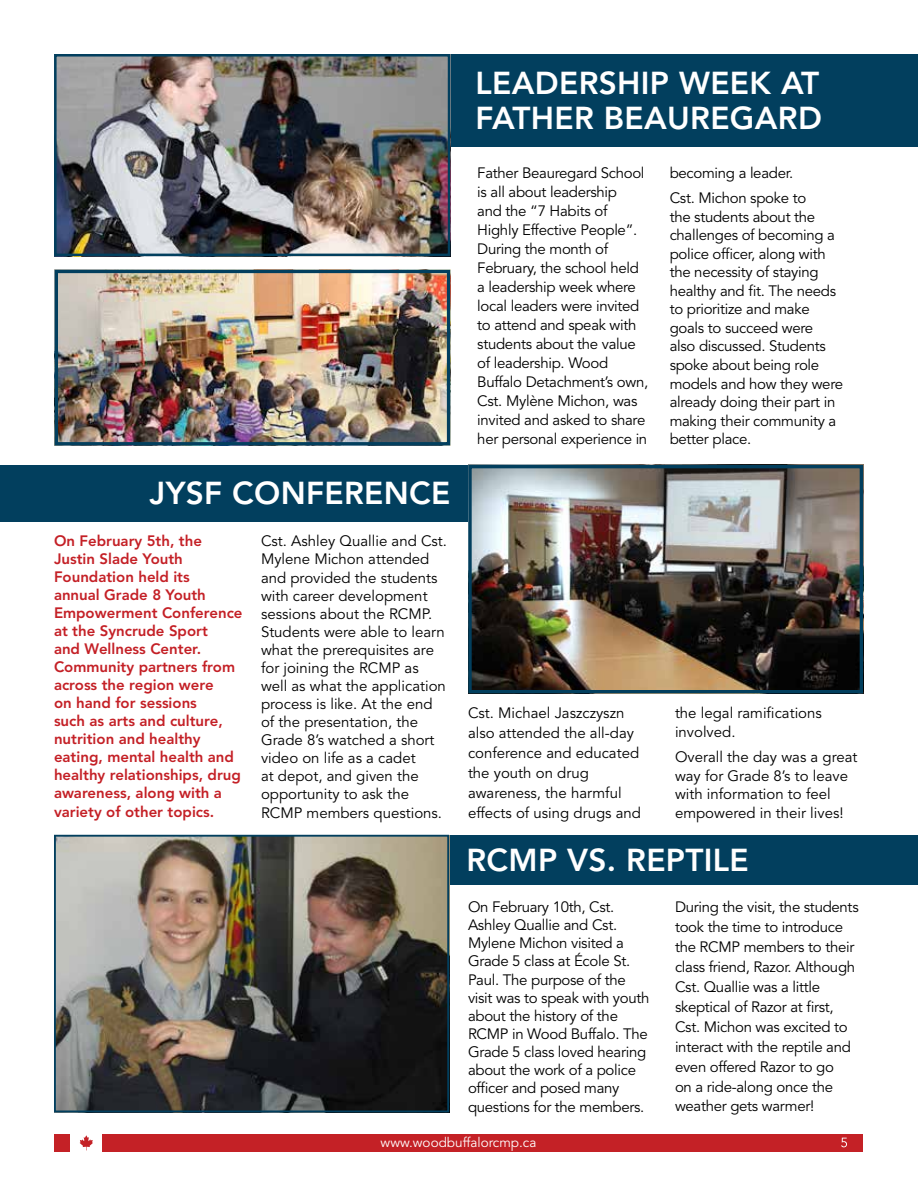
<style>
.page{position:relative;width:918px;height:1188px;background:#fff}
.page>*{position:absolute;margin:0;border:0;box-sizing:border-box;transform-origin:0 0}
.t1{font:800 31.5px/34.5px "Avenir LT Std";letter-spacing:.01em;color:#fff}
.t2{font:15px/19px "Avenir LT Std";letter-spacing:-.02em;color:#000}
.t3{font:15px/18px "Avenir LT Std";color:#000}
.t4{font:800 15px/18px "Avenir LT Std";color:#c42026}
.t5{font:13.5px "Avenir LT Std";color:#fff}
</style>
<div class="page">
<div style="left:54px;top:1134px;width:809px;height:18px;background:#c42126"></div>
<div style="left:71px;top:1134px;width:31px;height:18px;background:#fff"></div>
<svg style="left:80px;top:1135px;width:13px;height:15px"></svg>
<svg style="left:841px;top:1138px;width:6px;height:9px"></svg>
<div style="left:380px;top:54px;width:538px;height:93px;background:#023f5e"></div>
<img style="left:58px;top:58px;width:388px;height:194px">
<div style="left:54px;top:54px;width:396px;height:202px;border:3px solid #023f5e"></div>
<div style="left:441px;top:835px;width:477px;height:49px;background:#023f5e"></div>
<img style="left:57px;top:838px;width:389px;height:271px">
<div style="left:54px;top:835px;width:395px;height:277px;border:2px solid #023f5e"></div>
<img style="left:59px;top:274px;width:387px;height:168px">
<div style="left:55px;top:270px;width:395px;height:176px;border:3px solid #023f5e"></div>
<div style="left:0;top:465px;width:588px;height:57px;background:#023f5e"></div>
<img style="left:472px;top:469px;width:387px;height:220px">
<div style="left:468px;top:465px;width:395px;height:228px;border:3px solid #023f5e"></div>
<h1 class="t1" style="left:150px;top:476px;width:302px">JYSF CONFERENCE</h1>
<p class="t4" style="left:54px;top:532px;width:190px">On February 5th, the<br>Justin Slade Youth<br>Foundation held its<br>annual Grade 8 Youth<br>Empowerment Conference at the Syncrude Sport<br>and Wellness Center.<br>Community partners from across the region were<br>on hand for sessions<br>such as arts and culture, nutrition and healthy eating, mental health and healthy relationships, drug awareness, along with a variety of other topics.</p>
<p class="t3" style="left:261px;top:533px;width:188px">Cst. Ashley Quallie and Cst.<br>Mylene Michon attended and provided the students with career development sessions about the RCMP.<br>Students were able to learn what the prerequisites are for joining the RCMP as well as what the application process is like. At the end of the presentation, the<br>Grade 8’s watched a short video on life as a cadet<br>at depot, and given the opportunity to ask the<br>RCMP members questions.</p>
<h1 class="t1" style="left:476px;top:66px;width:348px">LEADERSHIP WEEK AT<br>FATHER BEAUREGARD</h1>
<p class="t2" style="left:477px;top:164px;width:172px">Father Beauregard School is all about leadership<br>and the “7 Habits of<br>Highly Effective People”.<br>During the month of<br>February, the school held a leadership week where local leaders were invited to attend and speak with students about the value of leadership. Wood<br>Buffalo Detachment’s own,<br>Cst. Mylène Michon, was invited and asked to share her personal experience in</p>
<p class="t2" style="left:670px;top:160px;width:138px;line-height:25.3px">becoming a leader.<br>Cst. Michon spoke to</p>
<p class="t2" style="left:670px;top:208px;width:175px;line-height:18.6px">the students about the challenges of becoming a police officer, along with the necessity of staying healthy and fit. The needs to prioritize and make goals to succeed were<br>also discussed. Students spoke about being role models and how they were already doing their part in making their community a better place.</p>
<p class="t3" style="left:468px;top:704px;width:175px;line-height:19.8px">Cst. Michael Jaszczyszn also attended the all-day conference and educated the youth on drug awareness, the harmful effects of using drugs and</p>
<p class="t3" style="left:675px;top:704px;width:148px;line-height:18.6px">the legal ramifications involved.</p>
<p class="t3" style="left:675px;top:748px;width:184px;line-height:18.5px">Overall the day was a great way for Grade 8’s to leave with information to feel empowered in their lives!</p>
<h1 class="t1" style="left:466px;top:843px;width:284px">RCMP VS. REPTILE</h1>
<p class="t2" style="left:468px;top:898px;width:183px;line-height:18.1px">On February 10th, Cst.<br>Ashley Quallie and Cst.<br>Mylene Michon visited a<br>Grade 5 class at École St.<br>Paul. The purpose of the visit was to speak with youth about the history of the<br>RCMP in Wood Buffalo. The<br>Grade 5 class loved hearing about the work of a police officer and posed many questions for the members.</p>
<p class="t2" style="left:675px;top:897px;width:185px;line-height:20px">During the visit, the students took the time to introduce the RCMP members to their class friend, Razor. Although<br>Cst. Quallie was a little skeptical of Razor at first,<br>Cst. Michon was excited to interact with the reptile and even offered Razor to go<br>on a ride-along once the weather gets warmer!</p>
<p class="t5" style="left:381px;top:1135px;width:157px">www.woodbuffalorcmp.ca</p>
</div>
